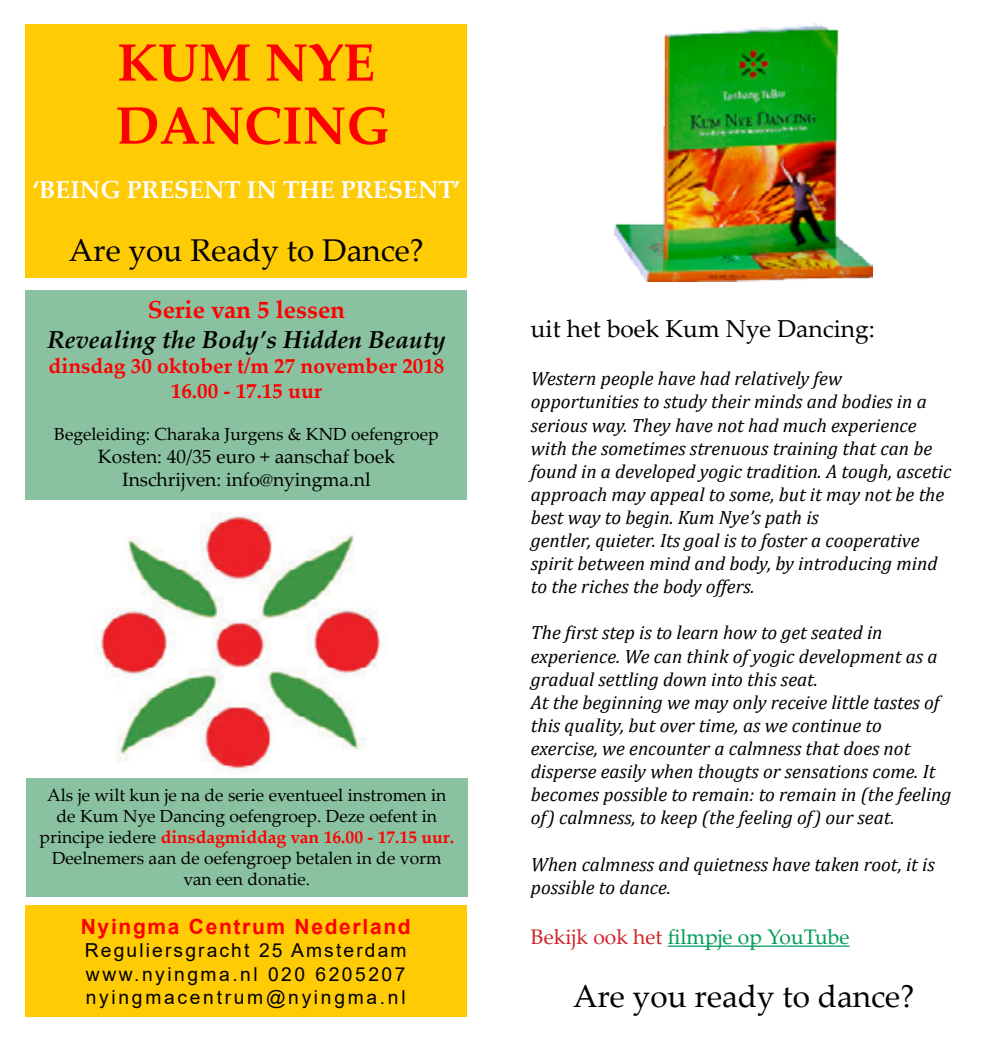
<style>
.page{position:relative;width:983px;height:1042px;background:#fff}
.page>*{position:absolute;margin:0;border:0;box-sizing:border-box;transform-origin:0 0}
.t1{font:700 52.5px "Palatino Linotype";color:#fe0000}
.t2{font:31.5px "Palatino Linotype";color:#000}
.t3{font:italic 700 24.5px "Palatino Linotype";color:#000}
.t4{font:700 24.5px "Palatino Linotype";color:#fff}
.t5{font:24.5px "Palatino Linotype";color:#000}
.t6{font:700 24.5px "Palatino Linotype";color:#fe0000}
.t7{font:700 21px "Palatino Linotype";color:#fe0000}
.t8{font:21px "Palatino Linotype";color:#009b5a}
.t9{font:700 21px "Arial";letter-spacing:.08em;color:#fe0000}
.t10{font:italic 19.25px/23.1px "Cambria";color:#000}
.t11{font:19.25px "Palatino Linotype";color:#000}
.t12{font:19.25px "Arial";letter-spacing:.13em;color:#000}
.t13{font:19.25px "Arial";letter-spacing:.11em;color:#000}
.t14{font:17.5px/21px "Palatino Linotype";color:#000;text-align:center}
.s1{font-weight:700;color:#fe0000}
.s2{color:#d2232a}
</style>
<div class="page">
<div style="left:25px;top:905px;width:441px;height:112px;background:#ffcb05"></div>
<div style="left:25px;top:25px;width:442px;height:253px;background:#ffcb05"></div>
<div style="left:26px;top:290px;width:441px;height:210px;background:#8ac2a1"></div>
<img style="left:93px;top:512px;width:294px;height:262px">
<div style="left:26px;top:778px;width:441px;height:119px;background:#8ac2a1"></div>
<hr style="left:667px;top:945px;width:182px;height:2px;background:#009b5a">
<img style="left:614px;top:24px;width:258px;height:257px">
<p class="t1" style="left:117px;top:25px;width:259px">KUM NYE</p>
<p class="t1" style="left:116px;top:88px;width:275px">DANCING</p>
<p class="t4" style="left:32px;top:172px;width:429px">‘BEING PRESENT IN THE PRESENT’</p>
<p class="t2" style="left:69px;top:227px;width:356px">Are you Ready to Dance?</p>
<p class="t6" style="left:148px;top:292px;width:199px">Serie van 5 lessen</p>
<p class="t3" style="left:47px;top:322px;width:400px">Revealing the Body’s Hidden Beauty</p>
<p class="t7" style="left:49px;top:351px;width:397px">dinsdag 30 oktober t/m 27 november 2018</p>
<p class="t7" style="left:171px;top:376px;width:153px">16.00 - 17.15 uur</p>
<p class="t14" style="left:54px;top:423px;width:386px">Begeleiding: Charaka Jurgens &amp; KND oefengroep</p>
<p class="t11" style="left:98px;top:443px;width:298px">Kosten: 40/35 euro + aanschaf boek</p>
<p class="t11" style="left:122px;top:466px;width:250px">Inschrijven: info@nyingma.nl</p>
<p class="t14" style="left:40px;top:784px;width:416px">Als je wilt kun je na de serie eventueel instromen in de Kum Nye Dancing oefengroep. Deze oefent in principe iedere <span class="s1">dinsdagmiddag van 16.00 - 17.15 uur.</span></p>
<p class="t14" style="left:52px;top:847px;width:391px">Deelnemers aan de oefengroep betalen in de vorm van een donatie.</p>
<p class="t9" style="left:81px;top:912px;width:331px">Nyingma Centrum Nederland</p>
<p class="t13" style="left:85px;top:937px;width:323px">Reguliersgracht 25 Amsterdam</p>
<p class="t12" style="left:86px;top:960px;width:321px">www.nyingma.nl 020 6205207</p>
<p class="t12" style="left:86px;top:983px;width:321px">nyingmacentrum@nyingma.nl</p>
<p class="t5" style="left:530px;top:311px;width:345px">uit het boek Kum Nye Dancing:</p>
<p class="t10" style="left:530px;top:366px;width:312px">Western people have had relatively few</p>
<p class="t10" style="left:530px;top:389px;width:422px">opportunities to study their minds and bodies in a serious way. They have not had much experience with the sometimes strenuous training that can be found in a developed yogic tradition. A tough, ascetic approach may appeal to some, but it may not be the best way to begin. Kum Nye’s path is</p>
<p class="t10" style="left:530px;top:528px;width:408px">gentler, quieter. Its goal is to foster a cooperative spirit between mind and body, by introducing mind to the riches the body offers.</p>
<p class="t10" style="left:530px;top:620px;width:353px">The first step is to learn how to get seated in</p>
<p class="t10" style="left:530px;top:643px;width:408px">experience. We can think of yogic development as a gradual settling down into this seat.</p>
<p class="t10" style="left:530px;top:690px;width:410px">At the beginning we may only receive little tastes of this quality, but over time, as we continue to</p>
<p class="t10" style="left:530px;top:736px;width:422px">exercise, we encounter a calmness that does not disperse easily when thougts or sensations come. It becomes possible to remain: to remain in (the feeling of) calmness, to keep (the feeling of) our seat.</p>
<p class="t10" style="left:530px;top:851px;width:405px">When calmness and quietness have taken root, it is possible to dance.</p>
<p class="t8" style="left:530px;top:922px;width:320px"><span class="s2">Bekijk ook het</span> filmpje op YouTube</p>
<p class="t2" style="left:573px;top:974px;width:343px">Are you ready to dance?</p>
</div>
